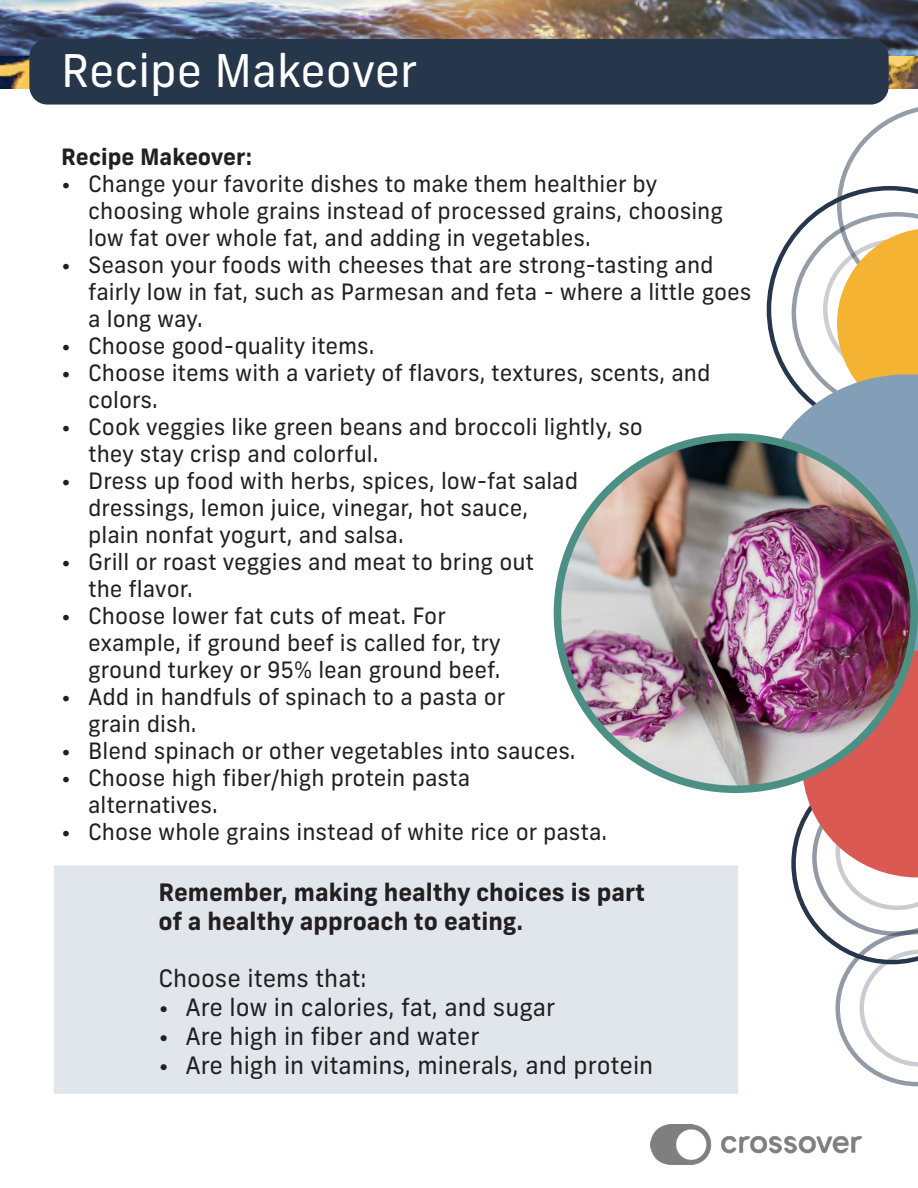
<style>
.page{position:relative;width:918px;height:1188px;background:#fff}
.page>*{position:absolute;margin:0;border:0;box-sizing:border-box;transform-origin:0 0}
.t1{font:45px "Frank New";color:#fff}
.t2{font:24px "Frank New";color:#231f20}
.t3{font:700 24px/28.8px "Frank New";color:#231f20}
.t4{font:22.5px/27px "Frank New";color:#231f20}
.t5{font:700 22.5px "Frank New";color:#231f20}
</style>
<div class="page">
<div style="left:54px;top:865px;width:684px;height:229px;background:#e0e6ec"></div>
<img style="left:0;top:0;width:918px;height:56px">
<svg style="left:767px;top:107px;width:151px;height:267px"></svg>
<svg style="left:759px;top:374px;width:159px;height:277px;fill:#829fb7"></svg>
<img style="left:557px;top:437px;width:357px;height:352px">
<div style="left:554px;top:433px;width:364px;height:360px;border:8px solid #4c9085;border-radius:50%"></div>
<img style="left:0;top:56px;width:918px;height:33px">
<div style="left:29px;top:39px;width:860px;height:66px;background:#26374b;border-radius:18px"></div>
<img style="left:651px;top:1124px;width:210px;height:41px">
<svg style="left:791px;top:651px;width:127px;height:435px"></svg>
<p class="t1" style="left:61px;top:42px;width:358px">Recipe Makeover</p>
<p class="t5" style="left:61px;top:142px;width:192px">Recipe Makeover:</p>
<p class="t4" style="left:88px;top:170px;width:636px;text-indent:-27px">• Change your favorite dishes to make them healthier by choosing whole grains instead of processed grains, choosing low fat over whole fat, and adding in vegetables.</p>
<p class="t4" style="left:88px;top:251px;width:665px;text-indent:-27px">• Season your foods with cheeses that are strong-tasting and fairly low in fat, such as Parmesan and feta - where a little goes a long way.</p>
<p class="t4" style="left:61px;top:332px;width:315px">• Choose good-quality items.</p>
<p class="t4" style="left:88px;top:359px;width:624px;text-indent:-27px">• Choose items with a variety of flavors, textures, scents, and colors.</p>
<p class="t4" style="left:88px;top:413px;width:556px;text-indent:-27px">• Cook veggies like green beans and broccoli lightly, so they stay crisp and colorful.</p>
<p class="t4" style="left:88px;top:467px;width:491px;text-indent:-27px">• Dress up food with herbs, spices, low-fat salad dressings, lemon juice, vinegar, hot sauce, plain nonfat yogurt, and salsa.</p>
<p class="t4" style="left:88px;top:548px;width:447px;text-indent:-27px">• Grill or roast veggies and meat to bring out the flavor.</p>
<p class="t4" style="left:88px;top:602px;width:414px;text-indent:-27px">• Choose lower fat cuts of meat. For example, if ground beef is called for, try ground turkey or 95% lean ground beef.</p>
<p class="t4" style="left:88px;top:683px;width:419px;text-indent:-27px">• Add in handfuls of spinach to a pasta or grain dish.</p>
<p class="t4" style="left:61px;top:737px;width:516px">• Blend spinach or other vegetables into sauces.</p>
<p class="t4" style="left:88px;top:764px;width:383px;text-indent:-27px">• Choose high fiber/high protein pasta alternatives.</p>
<p class="t4" style="left:61px;top:818px;width:548px">• Chose whole grains instead of white rice or pasta.</p>
<p class="t3" style="left:158px;top:877px;width:488px">Remember, making healthy choices is part of a healthy approach to eating.</p>
<p class="t2" style="left:158px;top:963px;width:210px">Choose items that:</p>
<p class="t2" style="left:158px;top:992px;width:398px">• Are low in calories, fat, and sugar</p>
<p class="t2" style="left:158px;top:1021px;width:323px">• Are high in fiber and water</p>
<p class="t2" style="left:158px;top:1050px;width:496px">• Are high in vitamins, minerals, and protein</p>
</div>
